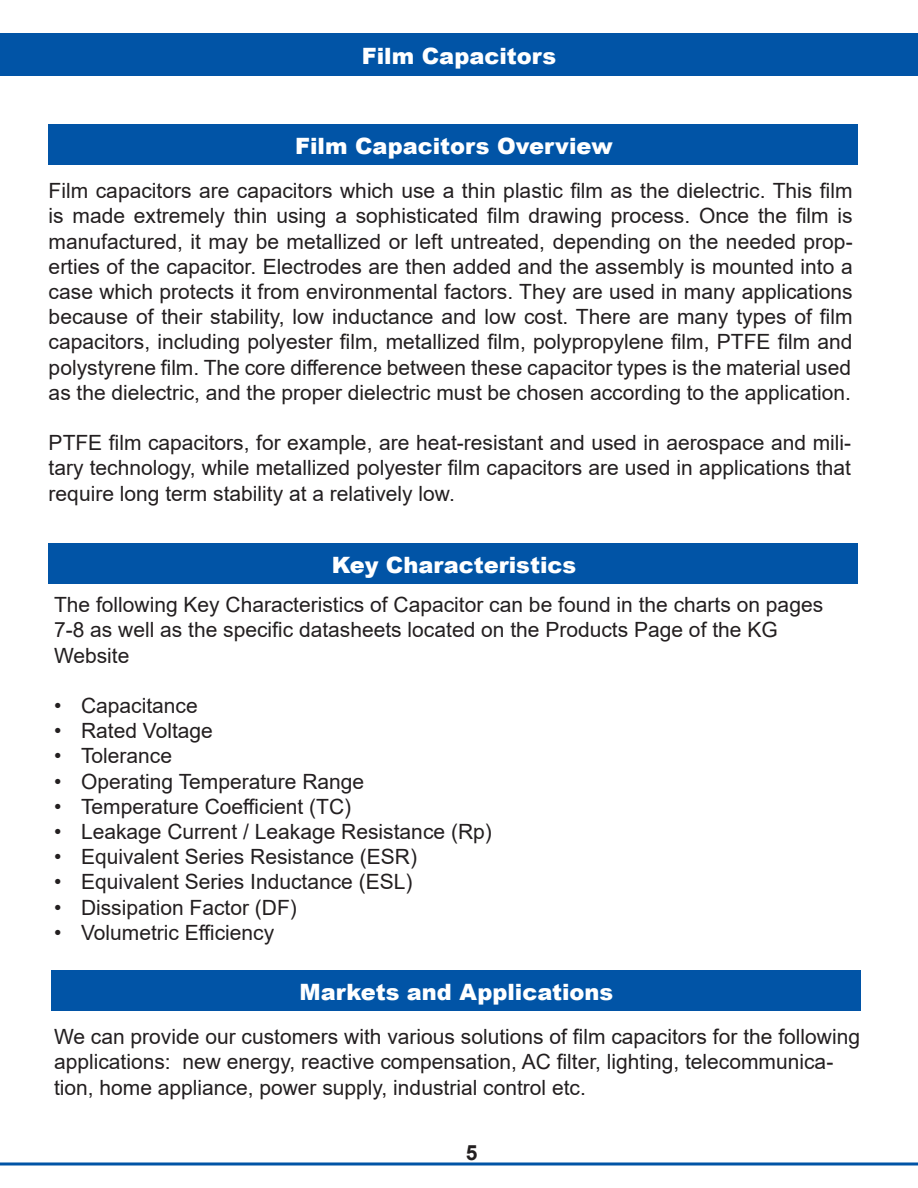
<style>
.page{position:relative;width:918px;height:1188px;background:#fff}
.page>*{position:absolute;margin:0;border:0;box-sizing:border-box;transform-origin:0 0}
.t1{font:900 22.5px "Arial";color:#fff}
.t2{font:21px/25.2px "Arial";color:#231f20;text-align:justify}
.t3{font:700 21px "Arial";color:#231f20}
</style>
<div class="page">
<hr style="left:0;top:1162px;width:918px;height:3px;background:#0154a6">
<div style="left:0;top:33px;width:918px;height:42px;background:#0154a6"></div>
<div style="left:48px;top:125px;width:810px;height:40px;background:#0154a6"></div>
<div style="left:49px;top:543px;width:809px;height:41px;background:#0154a6"></div>
<div style="left:51px;top:970px;width:809px;height:41px;background:#0154a6"></div>
<p class="t1" style="left:362px;top:39px;width:196px">Film Capacitors</p>
<p class="t1" style="left:295px;top:130px;width:319px">Film Capacitors Overview</p>
<p class="t2" style="left:49px;top:178px;width:806px">Film capacitors are capacitors which use a thin plastic film as the dielectric. This film is made extremely thin using a sophisticated film drawing process. Once the film is manufactured, it may be metallized or left untreated, depending on the needed prop&shy;erties of the capacitor. Electrodes are then added and the assembly is mounted into a case which protects it from environmental factors. They are used in many applications because of their stability, low inductance and low cost. There are many types of film capacitors, including polyester film, metallized film, polypropylene film, PTFE film and polystyrene film. The core difference between these capacitor types is the material used as the dielectric, and the proper dielectric must be chosen according to the application.</p>
<p class="t2" style="left:49px;top:430px;width:804px">PTFE film capacitors, for example, are heat-resistant and used in aerospace and mili&shy;tary technology, while metallized polyester film capacitors are used in applications that require long term stability at a relatively low.</p>
<p class="t1" style="left:332px;top:549px;width:246px">Key Characteristics</p>
<p class="t2" style="left:54px;top:592px;width:771px">The following Key Characteristics of Capacitor can be found in the charts on pages<br>7-8 as well as the specific datasheets located on the Products Page of the KG</p>
<p class="t2" style="left:54px;top:643px;width:77px">Website</p>
<p class="t2" style="left:54px;top:693px;width:145px">• Capacitance</p>
<p class="t2" style="left:54px;top:718px;width:160px">• Rated Voltage</p>
<p class="t2" style="left:54px;top:743px;width:120px">• Tolerance</p>
<p class="t2" style="left:54px;top:769px;width:312px">• Operating Temperature Range</p>
<p class="t2" style="left:54px;top:794px;width:299px">• Temperature Coefficient (TC)</p>
<p class="t2" style="left:54px;top:819px;width:439px">• Leakage Current / Leakage Resistance (Rp)</p>
<p class="t2" style="left:54px;top:844px;width:365px">• Equivalent Series Resistance (ESR)</p>
<p class="t2" style="left:54px;top:869px;width:360px">• Equivalent Series Inductance (ESL)</p>
<p class="t2" style="left:54px;top:895px;width:244px">• Dissipation Factor (DF)</p>
<p class="t2" style="left:54px;top:920px;width:222px">• Volumetric Efficiency</p>
<p class="t1" style="left:300px;top:976px;width:315px">Markets and Applications</p>
<p class="t2" style="left:54px;top:1024px;width:808px;text-align:left">We can provide our customers with various solutions of film capacitors for the following applications: new energy, reactive compensation, AC filter, lighting, telecommunica&shy;tion, home appliance, power supply, industrial control etc.</p>
<p class="t3" style="left:466px;top:1137px;width:13px">5</p>
</div>
